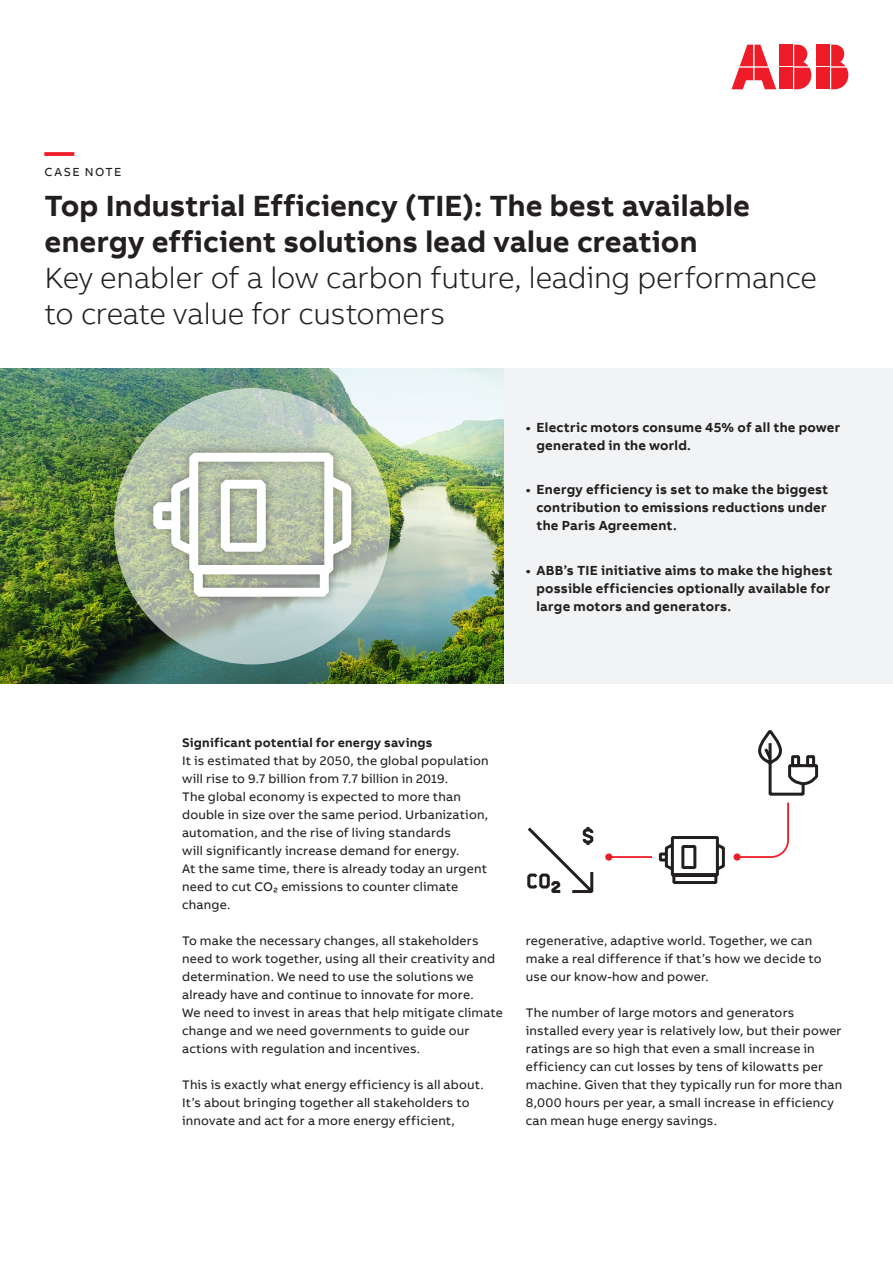
<style>
.page{position:relative;width:893px;height:1263px;background:#fff}
.page>*{position:absolute;margin:0;border:0;box-sizing:border-box;transform-origin:0 0}
.t1{font:700 30px/36px "AB Bvoice";letter-spacing:.005em;color:#231f20}
.t2{font:300 30px/36px "AB Bvoice";letter-spacing:-.01em;color:#231f20}
.t3{font:700 30px "AB Bvoice";color:#ee1c28}
.t4{font:700 13.5px/18px "AB Bvoice";letter-spacing:.015em;color:#231f20}
.t5{font:12.75px/18px "AB Bvoice";letter-spacing:.015em;color:#231f20}
.t6{font:700 12.75px "AB Bvoice";letter-spacing:.02em;color:#231f20}
.t7{font:12px "AB Bvoice";letter-spacing:.12em;color:#231f20}
</style>
<div class="page">
<img style="left:0;top:369px;width:505px;height:315px">
<svg style="left:114px;top:388px;width:276px;height:276px;background:#b8c8b9"></svg>
<div style="left:144px;top:444px;width:216px;height:162px;background:#231f20;opacity:.45"></div>
<svg style="left:149px;top:448px;width:207px;height:153px"></svg>
<div style="left:817px;top:45px;width:13px;height:21px;background:#ee1c28"></div>
<div style="left:817px;top:68px;width:13px;height:21px;background:#ee1c28"></div>
<svg style="left:831px;top:45px;width:17px;height:44px"></svg>
<svg style="left:731px;top:45px;width:45px;height:44px"></svg>
<div style="left:780px;top:45px;width:13px;height:21px;background:#ee1c28"></div>
<div style="left:780px;top:68px;width:13px;height:21px;background:#ee1c28"></div>
<svg style="left:794px;top:45px;width:17px;height:44px"></svg>
<div style="left:505px;top:369px;width:388px;height:315px;background:#f2f3f4"></div>
<hr style="left:609px;top:856px;width:43px;height:2px;background:#ee1c28">
<div style="left:605px;top:853px;width:7px;height:8px;background:#ee1c28;border-radius:50%"></div>
<svg style="left:741px;top:731px;width:78px;height:127px"></svg>
<div style="left:733px;top:853px;width:8px;height:8px;background:#ee1c28;border-radius:50%"></div>
<svg style="left:658px;top:836px;width:67px;height:48px"></svg>
<svg style="left:527px;top:827px;width:67px;height:66px"></svg>
<h1 class="t3" style="left:45px;top:132px;width:31px">—</h1>
<p class="t7" style="left:45px;top:165px;width:78px">CASE NOTE</p>
<h1 class="t1" style="left:45px;top:188px;width:707px">Top Industrial Efficiency (TIE): The best available energy efficient solutions lead value creation</h1>
<h1 class="t2" style="left:45px;top:259px;width:774px">Key enabler of a low carbon future, leading performance to create value for customers</h1>
<p class="t4" style="left:536px;top:418px;width:305px;text-indent:-11px">• Electric motors consume 45% of all the power generated in the world.</p>
<p class="t4" style="left:536px;top:481px;width:293px;text-indent:-11px">• Energy efficiency is set to make the biggest contribution to emissions reductions under the Paris Agreement.</p>
<p class="t4" style="left:536px;top:561px;width:297px;text-indent:-11px">• ABB’s TIE initiative aims to make the highest possible efficiencies optionally available for large motors and generators.</p>
<p class="t6" style="left:182px;top:734px;width:252px">Significant potential for energy savings</p>
<p class="t5" style="left:182px;top:751px;width:308px">It is estimated that by 2050, the global population will rise to 9.7 billion from 7.7 billion in 2019.<br>The global economy is expected to more than double in size over the same period. Urbanization, automation, and the rise of living standards<br>will significantly increase demand for energy.<br>At the same time, there is already today an urgent need to cut CO₂ emissions to counter climate change.</p>
<p class="t5" style="left:182px;top:931px;width:322px">To make the necessary changes, all stakeholders need to work together, using all their creativity and determination. We need to use the solutions we already have and continue to innovate for more.<br>We need to invest in areas that help mitigate climate change and we need governments to guide our actions with regulation and incentives.</p>
<p class="t5" style="left:182px;top:1075px;width:303px">This is exactly what energy efficiency is all about.<br>It’s about bringing together all stakeholders to innovate and act for a more energy efficient,</p>
<p class="t5" style="left:526px;top:931px;width:297px">regenerative, adaptive world. Together, we can make a real difference if that’s how we decide to use our know-how and power.</p>
<p class="t5" style="left:526px;top:1003px;width:318px">The number of large motors and generators installed every year is relatively low, but their power ratings are so high that even a small increase in efficiency can cut losses by tens of kilowatts per machine. Given that they typically run for more than 8,000 hours per year, a small increase in efficiency can mean huge energy savings.</p>
</div>
